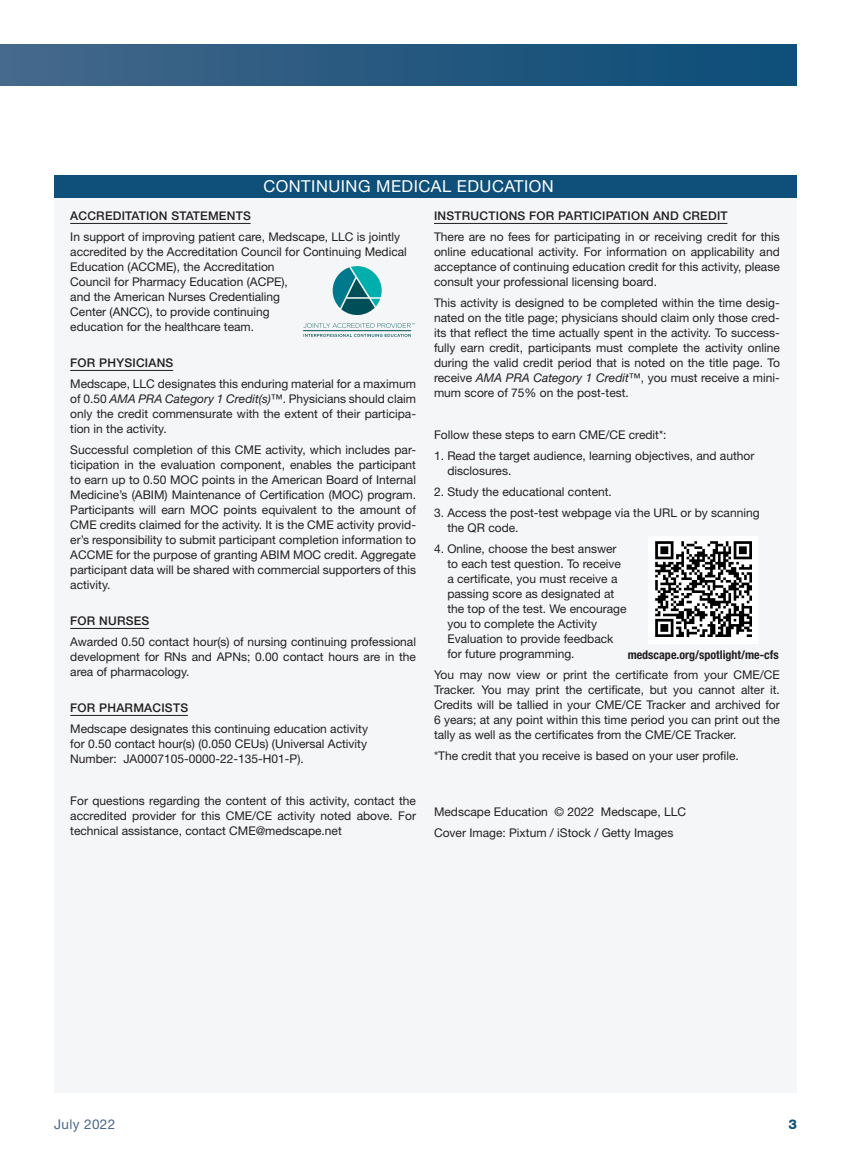
<style>
.page{position:relative;width:851px;height:1161px;background:#fff}
.page>*{position:absolute;margin:0;border:0;box-sizing:border-box;transform-origin:0 0}
.t1{font:16.5px "Helvetica Neue LT Std";letter-spacing:.03em;color:#fff}
.t2{font:13.5px "Helvetica Neue LT Std";letter-spacing:.03em;color:#48668b}
.t3{font:800 13.5px "Helvetica Neue LT Std";color:#0e5079}
.t4{font:12px/15px "Helvetica Neue LT Std";color:#231f20;text-align:justify}
.t5{font:500 12px "Helvetica Neue LT Std";letter-spacing:.02em;color:#231f20}
.t6{font:700 condensed 12px "Helvetica Neue LT Std";color:#231f20}
.s1{font-style:italic}
</style>
<div class="page">
<div style="left:0;top:44px;width:796px;height:42px;background:linear-gradient(to right,#45678a,#0b4d77)"></div>
<div style="left:54px;top:176px;width:742px;height:918px;background:#f4f6f7"></div>
<div style="left:54px;top:176px;width:742px;height:22px;background:#0e5079"></div>
<hr style="left:70px;top:223px;width:180px;height:1px;background:#231f20">
<hr style="left:70px;top:370px;width:103px;height:1px;background:#231f20">
<hr style="left:70px;top:628px;width:79px;height:1px;background:#231f20">
<hr style="left:70px;top:715px;width:118px;height:1px;background:#231f20">
<hr style="left:434px;top:223px;width:293px;height:1px;background:#231f20">
<div style="left:648px;top:536px;width:110px;height:108px;background:#fff"></div>
<svg style="left:303px;top:334px;width:108px;height:3px"></svg>
<hr style="left:303px;top:330px;width:108px;height:1px;background:#004f58">
<svg style="left:332px;top:266px;width:49px;height:49px"></svg>
<svg style="left:303px;top:323px;width:111px;height:5px"></svg>
<img style="left:655px;top:541px;width:96px;height:96px">
<h1 class="t1" style="left:263px;top:177px;width:292px">CONTINUING MEDICAL EDUCATION</h1>
<p class="t5" style="left:70px;top:209px;width:182px">ACCREDITATION STATEMENTS</p>
<p class="t4" style="left:70px;top:229px;width:338px;text-align:left">In support of improving patient care, Medscape, LLC is jointly accredited by the Accreditation Council for Continuing Medical Education (ACCME), the Accreditation<br>Council for Pharmacy Education (ACPE),<br>and the American Nurses Credentialing<br>Center (ANCC), to provide continuing<br>education for the healthcare team.</p>
<p class="t5" style="left:70px;top:356px;width:105px">FOR PHYSICIANS</p>
<p class="t4" style="left:70px;top:376px;width:347px">Medscape, LLC designates this enduring material for a maximum of 0.50 <span class="s1">AMA PRA Category 1 Credit(s)</span>™. Physicians should claim only the credit commensurate with the extent of their participa&shy;tion in the activity.</p>
<p class="t4" style="left:70px;top:442px;width:347px">Successful completion of this CME activity, which includes par&shy;ticipation in the evaluation component, enables the participant to earn up to 0.50 MOC points in the American Board of Internal Medicine’s (ABIM) Maintenance of Certification (MOC) program.<br>Participants will earn MOC points equivalent to the amount of CME credits claimed for the activity. It is the CME activity provid&shy;er’s responsibility to submit participant completion information to ACCME for the purpose of granting ABIM MOC credit. Aggregate participant data will be shared with commercial supporters of this activity.</p>
<p class="t5" style="left:70px;top:614px;width:81px">FOR NURSES</p>
<p class="t4" style="left:70px;top:634px;width:347px">Awarded 0.50 contact hour(s) of nursing continuing professional development for RNs and APNs; 0.00 contact hours are in the area of pharmacology.</p>
<p class="t5" style="left:70px;top:701px;width:119px">FOR PHARMACISTS</p>
<p class="t4" style="left:70px;top:721px;width:299px">Medscape designates this continuing education activity for 0.50 contact hour(s) (0.050 CEUs) (Universal Activity Number: JA0007105-0000-22-135-H01-P).</p>
<p class="t4" style="left:70px;top:793px;width:347px">For questions regarding the content of this activity, contact the accredited provider for this CME/CE activity noted above. For technical assistance, contact CME@medscape.net</p>
<p class="t5" style="left:434px;top:209px;width:295px">INSTRUCTIONS FOR PARTICIPATION AND CREDIT</p>
<p class="t4" style="left:434px;top:229px;width:347px">There are no fees for participating in or receiving credit for this online educational activity. For information on applicability and acceptance of continuing education credit for this activity, please consult your professional licensing board.</p>
<p class="t4" style="left:434px;top:295px;width:347px">This activity is designed to be completed within the time desig&shy;nated on the title page; physicians should claim only those cred&shy;its that reflect the time actually spent in the activity. To success&shy;fully earn credit, participants must complete the activity online during the valid credit period that is noted on the title page. To receive <span class="s1">AMA PRA Category 1 Credit</span>™, you must receive a mini&shy;mum score of 75% on the post-test.</p>
<p class="t4" style="left:434px;top:427px;width:234px">Follow these steps to earn CME/CE credit*:</p>
<p class="t4" style="left:447px;top:448px;width:308px;text-indent:-13px">1. Read the target audience, learning objectives, and author disclosures.</p>
<p class="t4" style="left:434px;top:484px;width:179px">2. Study the educational content.</p>
<p class="t4" style="left:447px;top:505px;width:314px;text-indent:-13px">3. Access the post-test webpage via the URL or by scanning the QR code.</p>
<p class="t4" style="left:447px;top:541px;width:181px;text-align:left;text-indent:-13px">4. Online, choose the best answer to each test question. To receive a certificate, you must receive a passing score as designated at the top of the test. We encourage you to complete the Activity<br>Evaluation to provide feedback for future programming.</p>
<p class="t4" style="left:434px;top:667px;width:347px">You may now view or print the certificate from your CME/CE Tracker. You may print the certificate, but you cannot alter it.<br>Credits will be tallied in your CME/CE Tracker and archived for 6 years; at any point within this time period you can print out the tally as well as the certificates from the CME/CE Tracker.</p>
<p class="t4" style="left:434px;top:748px;width:306px">*The credit that you receive is based on your user profile.</p>
<p class="t6" style="left:627px;top:648px;width:152px">medscape.org/spotlight/me-cfs</p>
<p class="t4" style="left:434px;top:801px;width:253px;line-height:21px">Medscape Education © 2022 Medscape, LLC<br>Cover Image: Pixtum / iStock / Getty Images</p>
<p class="t2" style="left:54px;top:1116px;width:63px">July 2022</p>
<p class="t3" style="left:788px;top:1116px;width:10px">3</p>
</div>
